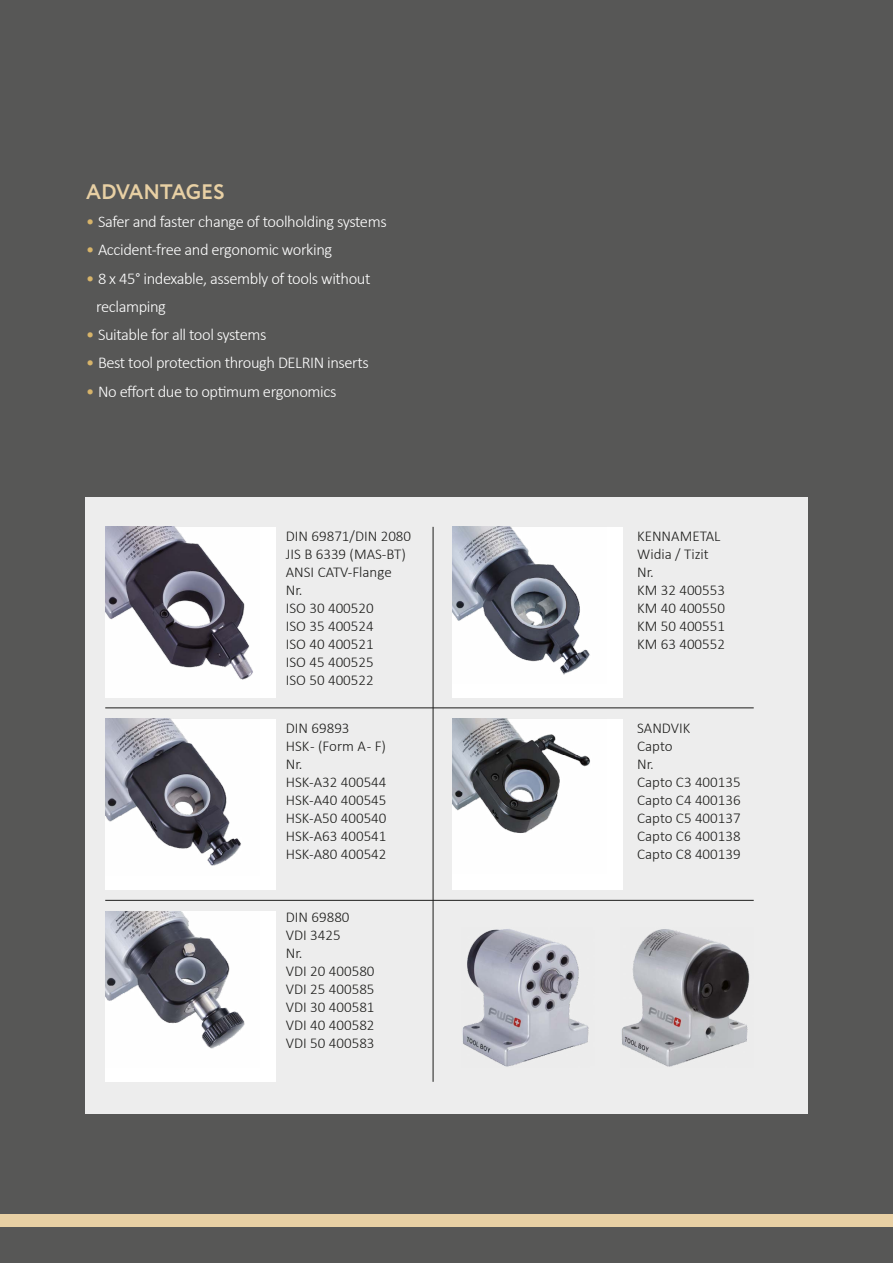
<style>
.page{position:relative;width:893px;height:1263px;background:#575756}
.page>*{position:absolute;margin:0;border:0;box-sizing:border-box;transform-origin:0 0}
.t1{font:700 21px "Circe";color:#e8d0a4}
.t2{font:300 16.5px/28.3px "Calibri";letter-spacing:-.025em;color:#fff}
.t3{font:300 15px/18px "Calibri";color:#1d1d1b}
.s1{font-weight:400;color:#d7b46a}
</style>
<div class="page">
<div style="left:85px;top:497px;width:723px;height:617px;background:#ededed"></div>
<div style="left:0;top:1214px;width:893px;height:12px;background:#e8d0a4"></div>
<img style="left:462px;top:929px;width:127px;height:138px">
<img style="left:621px;top:929px;width:129px;height:138px">
<div style="left:105px;top:527px;width:171px;height:171px;background:#fff"></div>
<img style="left:105px;top:527px;width:148px;height:153px">
<div style="left:105px;top:719px;width:171px;height:171px;background:#fff"></div>
<img style="left:105px;top:719px;width:136px;height:147px">
<div style="left:105px;top:911px;width:171px;height:171px;background:#fff"></div>
<img style="left:105px;top:911px;width:140px;height:138px">
<div style="left:452px;top:527px;width:171px;height:171px;background:#fff"></div>
<img style="left:452px;top:527px;width:138px;height:148px">
<div style="left:452px;top:719px;width:171px;height:171px;background:#fff"></div>
<img style="left:452px;top:719px;width:138px;height:114px">
<hr style="left:105px;top:707px;width:649px;height:1px;background:#1d1d1b">
<hr style="left:105px;top:900px;width:649px;height:1px;background:#1d1d1b">
<hr style="left:433px;top:527px;width:1px;height:555px;background:#1d1d1b">
<h1 class="t1" style="left:86px;top:177px;width:140px">ADVANTAGES</h1>
<p class="t2" style="left:86px;top:207px;width:302px"><span class="s1">•</span> Safer and faster change of toolholding systems</p>
<p class="t2" style="left:86px;top:235px;width:248px"><span class="s1">•</span> Accident-free and ergonomic working</p>
<p class="t2" style="left:96px;top:264px;width:276px;text-indent:-10px"><span class="s1">•</span> 8 x 45° indexable, assembly of tools without reclamping</p>
<p class="t2" style="left:86px;top:320px;width:182px"><span class="s1">•</span> Suitable for all tool systems</p>
<p class="t2" style="left:86px;top:349px;width:284px"><span class="s1">•</span> Best tool protection through DELRIN inserts</p>
<p class="t2" style="left:86px;top:377px;width:252px"><span class="s1">•</span> No effort due to optimum ergonomics</p>
<p class="t3" style="left:286px;top:527px;width:127px">DIN 69871/DIN 2080<br>JIS B 6339 (MAS-BT)<br>ANSI CATV-Flange<br>Nr.<br>ISO 30 400520<br>ISO 35 400524<br>ISO 40 400521<br>ISO 45 400525<br>ISO 50 400522</p>
<p class="t3" style="left:286px;top:719px;width:102px">DIN 69893<br>HSK - (Form A - F)<br>Nr.<br>HSK-A32 400544<br>HSK-A40 400545<br>HSK-A50 400540<br>HSK-A63 400541<br>HSK-A80 400542</p>
<p class="t3" style="left:286px;top:908px;width:90px">DIN 69880<br>VDI 3425<br>Nr.<br>VDI 20 400580<br>VDI 25 400585<br>VDI 30 400581<br>VDI 40 400582<br>VDI 50 400583</p>
<p class="t3" style="left:637px;top:527px;width:89px">KENNAMETAL<br>Widia / Tizit<br>Nr.<br>KM 32 400553<br>KM 40 400550<br>KM 50 400551<br>KM 63 400552</p>
<p class="t3" style="left:637px;top:719px;width:105px">SANDVIK<br>Capto<br>Nr.<br>Capto C3 400135<br>Capto C4 400136<br>Capto C5 400137<br>Capto C6 400138<br>Capto C8 400139</p>
</div>
